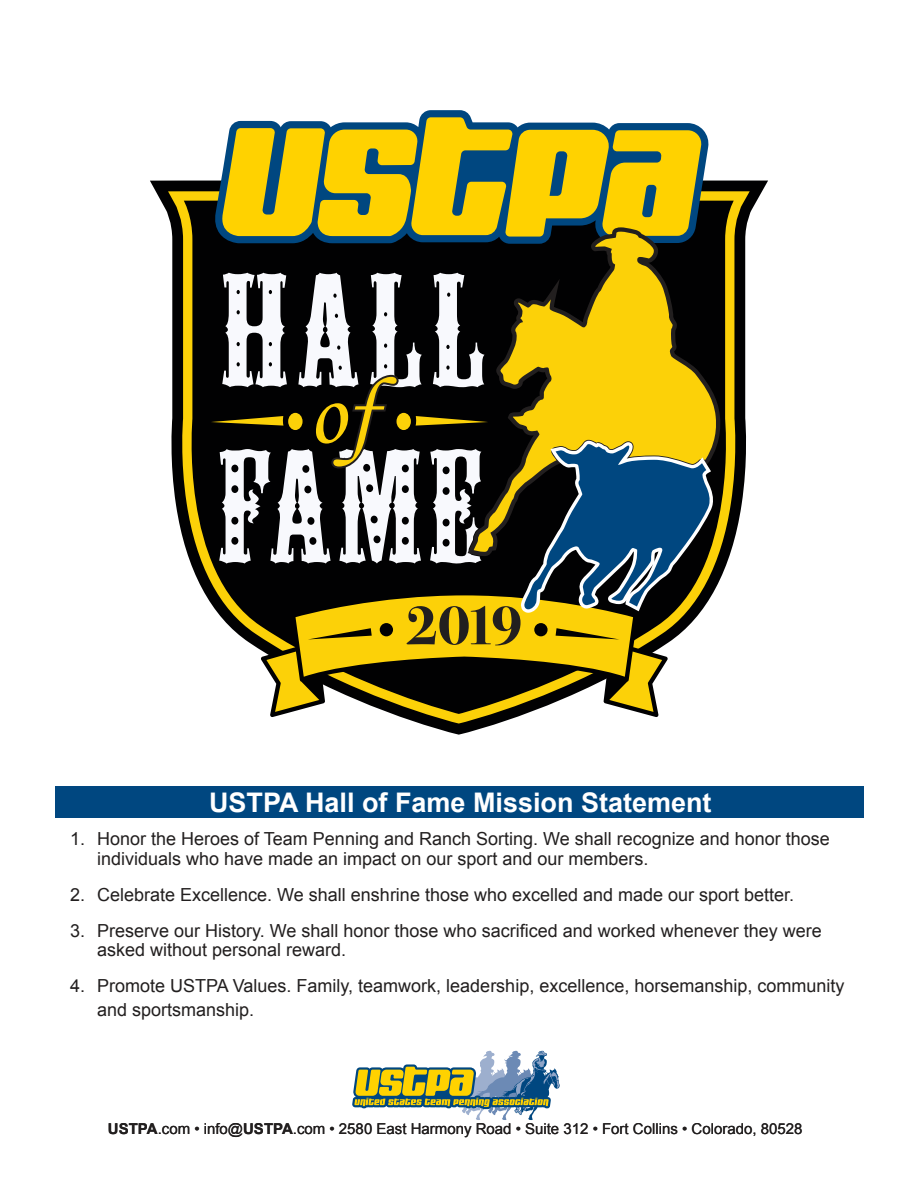
<style>
.page{position:relative;width:918px;height:1188px;background:#fff}
.page>*{position:absolute;margin:0;border:0;box-sizing:border-box;transform-origin:0 0}
.t1{font:700 27px "Arial";color:#fff}
.t2{font:18px/19.5px "Arial";color:#221f1f}
.t3{font:15px "Arial";color:#221f1f}
.s1{font-weight:700}
</style>
<div class="page">
<div style="left:55px;top:786px;width:808px;height:32px;background:#004780"></div>
<svg style="left:352px;top:1051px;width:208px;height:69px"></svg>
<svg style="left:150px;top:181px;width:618px;height:554px"></svg>
<svg style="left:168px;top:191px;width:582px;height:533px"></svg>
<svg style="left:179px;top:201px;width:560px;height:513px;fill:#010102"></svg>
<svg style="left:261px;top:712px;width:407px;height:5px"></svg>
<svg style="left:214px;top:110px;width:495px;height:134px"></svg>
<svg style="left:219px;top:117px;width:483px;height:120px;background:#c0b12c"></svg>
<svg style="left:468px;top:227px;width:254px;height:329px;background:#35320e"></svg>
<svg style="left:211px;top:273px;width:504px;height:439px"></svg>
<h1 class="t1" style="left:209px;top:787px;width:504px">USTPA Hall of Fame Mission Statement</h1>
<p class="t2" style="left:97px;top:831px;width:734px;text-indent:-27px">1. Honor the Heroes of Team Penning and Ranch Sorting. We shall recognize and honor those individuals who have made an impact on our sport and our members.</p>
<p class="t2" style="left:70px;top:886px;width:726px">2. Celebrate Excellence. We shall enshrine those who excelled and made our sport better.</p>
<p class="t2" style="left:97px;top:921px;width:726px;text-indent:-27px">3. Preserve our History. We shall honor those who sacrificed and worked whenever they were asked without personal reward.</p>
<p class="t2" style="left:97px;top:976px;width:749px;line-height:23.2px;text-indent:-27px">4. Promote USTPA Values. Family, teamwork, leadership, excellence, horsemanship, community and sportsmanship.</p>
<p class="t3" style="left:108px;top:1123px;width:696px"><span class="s1">USTPA</span>.com • info@<span class="s1">USTPA</span>.com • 2580 East Harmony Road • Suite 312 • Fort Collins • Colorado, 80528</p>
</div>
